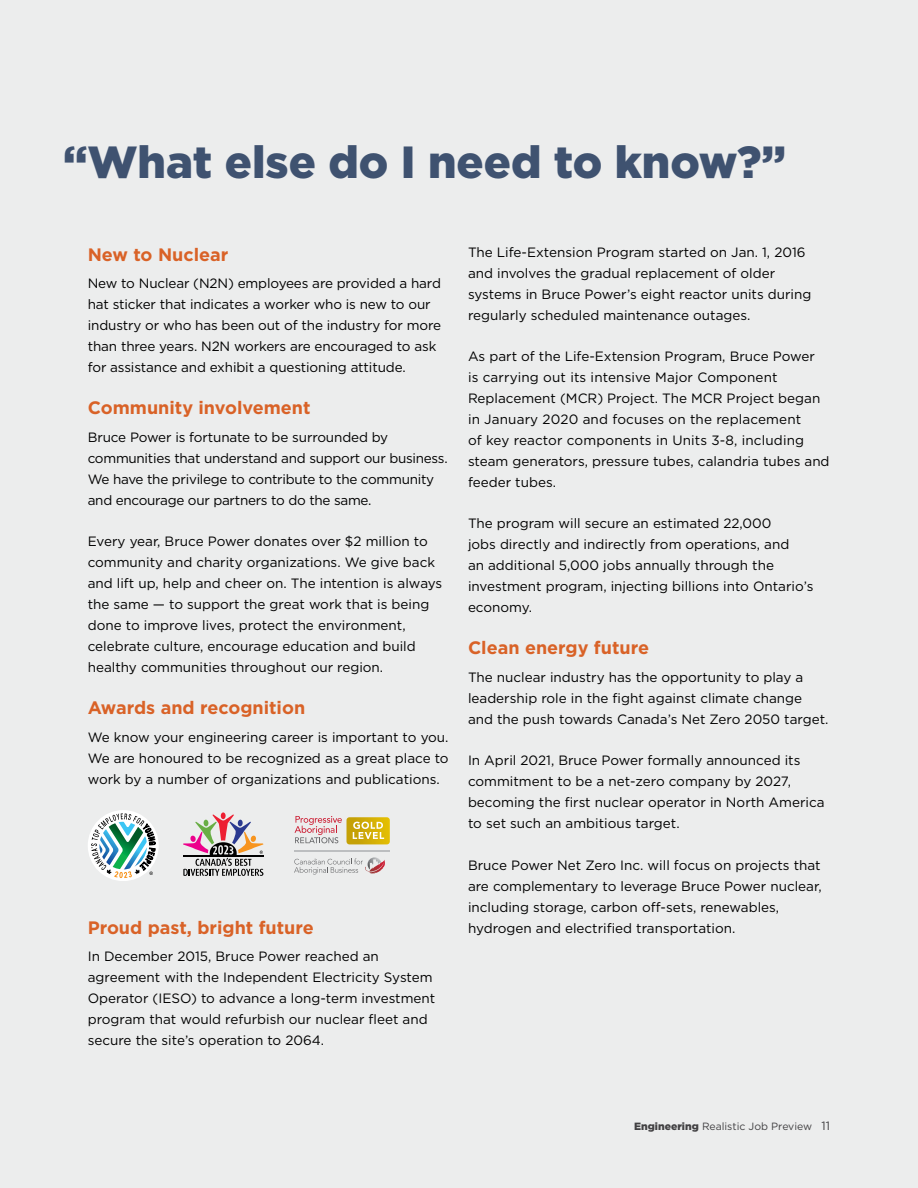
<style>
.page{position:relative;width:918px;height:1188px;background:#fff}
.page>*{position:absolute;margin:0;border:0;box-sizing:border-box;transform-origin:0 0}
.t1{font:900 45px "Gotham";color:#3f5270}
.t2{font:700 18px "Gotham";color:#d96227}
.Sans_Body{font:13.5px/21px "Gotham";color:#000}
.Sans_Body-2{font:13.5px/21px "Gotham";letter-spacing:-.02em;color:#000}
.t3{font:10.5px "Gotham";color:#414042}
.s1{font-weight:900}
.s2{font-size:12px}
</style>
<div class="page">
<div style="left:1px;top:0;width:917px;height:1188px;background:#eceded"></div>
<svg style="left:294px;top:857px;width:91px;height:18px"></svg>
<svg style="left:295px;top:816px;width:95px;height:28px"></svg>
<hr style="left:294px;top:850px;width:96px;height:2px;background:#bcbec0">
<svg style="left:88px;top:810px;width:70px;height:70px"></svg>
<svg style="left:183px;top:812px;width:80px;height:64px"></svg>
<h2 class="t1" style="left:63px;top:131px;width:725px">“What else do I need to know?”</h2>
<h3 class="t2" style="left:88px;top:242px;width:142px">New to Nuclear</h3>
<p class="Sans_Body" style="left:88px;top:273px;width:355px">New to Nuclear (N2N) employees are provided a hard hat sticker that indicates a worker who is new to our industry or who has been out of the industry for more than three years. N2N workers are encouraged to ask for assistance and exhibit a questioning attitude.</p>
<h3 class="t2" style="left:88px;top:396px;width:224px">Community involvement</h3>
<p class="Sans_Body-2" style="left:88px;top:426px;width:361px">Bruce Power is fortunate to be surrounded by communities that understand and support our business.<br>We have the privilege to contribute to the community and encourage our partners to do the same.</p>
<p class="Sans_Body" style="left:88px;top:531px;width:356px">Every year, Bruce Power donates over $2 million to community and charity organizations. We give back and lift up, help and cheer on. The intention is always the same — to support the great work that is being done to improve lives, protect the environment, celebrate culture, encourage education and build healthy communities throughout our region.</p>
<h3 class="t2" style="left:88px;top:696px;width:219px">Awards and recognition</h3>
<p class="Sans_Body" style="left:88px;top:726px;width:362px;text-align:justify">We know your engineering career is important to you.<br>We are honoured to be recognized as a great place to work by a number of organizations and publications.</p>
<h3 class="t2" style="left:88px;top:915px;width:228px">Proud past, bright future</h3>
<p class="Sans_Body" style="left:88px;top:946px;width:349px">In December 2015, Bruce Power reached an agreement with the Independent Electricity System Operator (IESO) to advance a long-term investment program that would refurbish our nuclear fleet and secure the site’s operation to 2064.</p>
<p class="Sans_Body" style="left:468px;top:241px;width:345px">The Life-Extension Program started on Jan. 1, 2016 and involves the gradual replacement of older systems in Bruce Power’s eight reactor units during regularly scheduled maintenance outages.</p>
<p class="Sans_Body" style="left:468px;top:346px;width:363px">As part of the Life-Extension Program, Bruce Power<br>is carrying out its intensive Major Component Replacement (MCR) Project. The MCR Project began in January 2020 and focuses on the replacement<br>of key reactor components in Units 3-8, including steam generators, pressure tubes, calandria tubes and feeder tubes.</p>
<p class="Sans_Body" style="left:468px;top:513px;width:347px">The program will secure an estimated 22,000<br>jobs directly and indirectly from operations, and<br>an additional 5,000 jobs annually through the investment program, injecting billions into Ontario’s economy.</p>
<h3 class="t2" style="left:468px;top:636px;width:183px">Clean energy future</h3>
<p class="Sans_Body" style="left:468px;top:667px;width:362px">The nuclear industry has the opportunity to play a leadership role in the fight against climate change and the push towards Canada’s Net Zero 2050 target.</p>
<p class="Sans_Body" style="left:468px;top:750px;width:358px">In April 2021, Bruce Power formally announced its commitment to be a net-zero company by 2027, becoming the first nuclear operator in North America to set such an ambitious target.</p>
<p class="Sans_Body" style="left:468px;top:854px;width:355px">Bruce Power Net Zero Inc. will focus on projects that are complementary to leverage Bruce Power nuclear, including storage, carbon off-sets, renewables, hydrogen and electrified transportation.</p>
<p class="t3" style="left:634px;top:1120px;width:198px"><span class="s1">Engineering</span> Realistic Job Preview <span class="s2">11</span></p>
</div>
